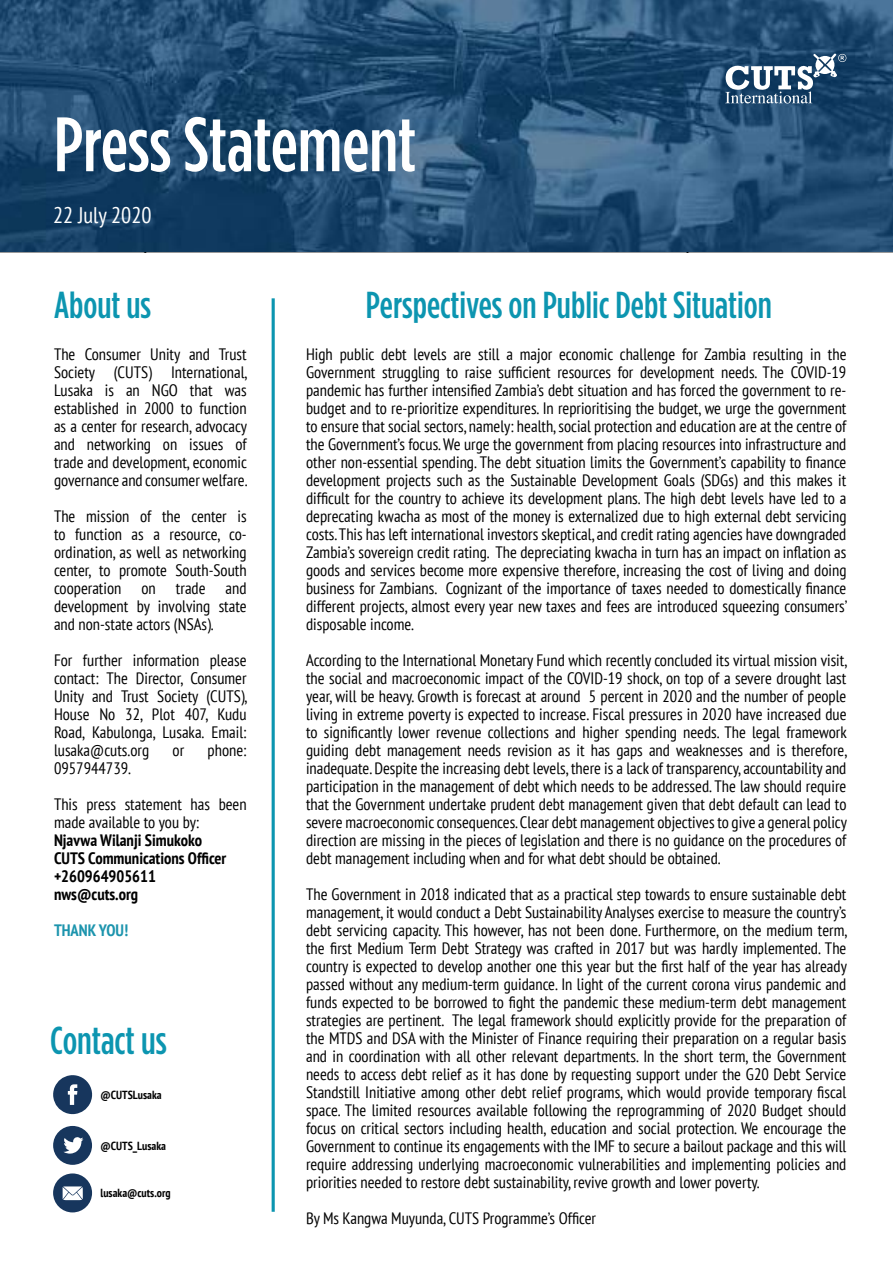
<style>
.page{position:relative;width:893px;height:1263px;background:#fff}
.page>*{position:absolute;margin:0;border:0;box-sizing:border-box;transform-origin:0 0}
.t1{font:500 76.95px "Gotham Condensed";color:#fff}
.t2{font:500 39px "Gotham Condensed";color:#0c95b0}
.t3{font:500 37.5px "Gotham Condensed";color:#0c95b0}
.t4{font:condensed 22.5px "PT Sans";color:#fff}
.t5{font:condensed 16.5px/18px "PT Sans";color:#000;text-align:justify}
.t6{font:700 condensed 16.5px/18px "PT Sans";color:#000}
.t7{font:700 condensed 16.5px "PT Sans";color:#1c94ad}
.t8{font:700 condensed 11.7px "PT Sans";color:#000}
</style>
<div class="page">
<img style="left:0;top:0;width:893px;height:251px">
<hr style="left:272px;top:298px;width:3px;height:914px;background:#0c95b0">
<svg style="left:53px;top:1075px;width:39px;height:39px"></svg>
<svg style="left:53px;top:1126px;width:39px;height:39px"></svg>
<svg style="left:53px;top:1173px;width:39px;height:39px"></svg>
<svg style="left:724px;top:53px;width:122px;height:51px"></svg>
<h1 class="t1" style="left:54px;top:102px;width:364px">Press Statement</h1>
<h3 class="t4" style="left:53px;top:200px;width:100px">22 July 2020</h3>
<h3 class="t3" style="left:54px;top:284px;width:99px">About us</h3>
<h3 class="t3" style="left:366px;top:284px;width:408px">Perspectives on Public Debt Situation</h3>
<p class="t5" style="left:54px;top:345px;width:195px">The Consumer Unity and Trust Society (CUTS) International, Lusaka is an NGO that was established in 2000 to function as a center for research, advocacy and networking on issues of trade and development, economic governance and consumer welfare.</p>
<p class="t5" style="left:54px;top:507px;width:194px">The mission of the center is to function as a resource, co&shy;ordination, as well as networking center, to promote South-South cooperation on trade and development by involving state and non-state actors (NSAs).</p>
<p class="t5" style="left:54px;top:651px;width:195px">For further information please contact: The Director, Consumer Unity and Trust Society (CUTS), House No 32, Plot 407, Kudu Road, Kabulonga, Lusaka. Email: lusaka@cuts.org</p>
<p class="t5" style="left:173px;top:741px;width:13px">or</p>
<p class="t5" style="left:208px;top:741px;width:41px">phone:</p>
<p class="t5" style="left:54px;top:750px;width:194px;line-height:36px">0957944739.<br>This press statement has been</p>
<p class="t5" style="left:54px;top:813px;width:147px">made available to you by:</p>
<p class="t6" style="left:54px;top:831px;width:174px">Njavwa Wilanji Simukoko<br>CUTS Communications Officer +260964905611 nws@cuts.org</p>
<p class="t7" style="left:54px;top:919px;width:76px">THANK YOU!</p>
<h2 class="t2" style="left:50px;top:1018px;width:118px">Contact us</h2>
<p class="t8" style="left:101px;top:1087px;width:63px">@CUTSLusaka</p>
<p class="t8" style="left:101px;top:1138px;width:67px">@CUTS_Lusaka</p>
<p class="t8" style="left:101px;top:1186px;width:72px">lusaka@cuts.org</p>
<p class="t5" style="left:306px;top:345px;width:543px">High public debt levels are still a major economic challenge for Zambia resulting in the Government struggling to raise sufficient resources for development needs. The COVID-19 pandemic has further intensified Zambia’s debt situation and has forced the government to re&shy;budget and to re-prioritize expenditures. In reprioritising the budget, we urge the government to ensure that social sectors, namely: health, social protection and education are at the centre of the Government’s focus. We urge the government from placing resources into infrastructure and other non-essential spending. The debt situation limits the Government’s capability to finance development projects such as the Sustainable Development Goals (SDGs) and this makes it difficult for the country to achieve its development plans. The high debt levels have led to a deprecating kwacha as most of the money is externalized due to high external debt servicing costs. This has left international investors skeptical, and credit rating agencies have downgraded Zambia’s sovereign credit rating. The depreciating kwacha in turn has an impact on inflation as goods and services become more expensive therefore, increasing the cost of living and doing business for Zambians. Cognizant of the importance of taxes needed to domestically finance different projects, almost every year new taxes and fees are introduced squeezing consumers’ disposable income.</p>
<p class="t5" style="left:306px;top:651px;width:543px">According to the International Monetary Fund which recently concluded its virtual mission visit, the social and macroeconomic impact of the COVID-19 shock, on top of a severe drought last year, will be heavy. Growth is forecast at around 5 percent in 2020 and the number of people living in extreme poverty is expected to increase. Fiscal pressures in 2020 have increased due to significantly lower revenue collections and higher spending needs. The legal framework guiding debt management needs revision as it has gaps and weaknesses and is therefore, inadequate. Despite the increasing debt levels, there is a lack of transparency, accountability and participation in the management of debt which needs to be addressed. The law should require that the Government undertake prudent debt management given that debt default can lead to severe macroeconomic consequences. Clear debt management objectives to give a general policy direction are missing in the pieces of legislation and there is no guidance on the procedures of debt management including when and for what debt should be obtained.</p>
<p class="t5" style="left:306px;top:885px;width:543px">The Government in 2018 indicated that as a practical step towards to ensure sustainable debt management, it would conduct a Debt Sustainability Analyses exercise to measure the country’s debt servicing capacity. This however, has not been done. Furthermore, on the medium term, the first Medium Term Debt Strategy was crafted in 2017 but was hardly implemented. The country is expected to develop another one this year but the first half of the year has already passed without any medium-term guidance. In light of the current corona virus pandemic and funds expected to be borrowed to fight the pandemic these medium-term debt management strategies are pertinent. The legal framework should explicitly provide for the preparation of the MTDS and DSA with the Minister of Finance requiring their preparation on a regular basis and in coordination with all other relevant departments. In the short term, the Government needs to access debt relief as it has done by requesting support under the G20 Debt Service Standstill Initiative among other debt relief programs, which would provide temporary fiscal space. The limited resources available following the reprogramming of 2020 Budget should focus on critical sectors including health, education and social protection. We encourage the Government to continue its engagements with the IMF to secure a bailout package and this will require addressing underlying macroeconomic vulnerabilities and implementing policies and priorities needed to restore debt sustainability, revive growth and lower poverty.</p>
<p class="t5" style="left:306px;top:1209px;width:292px">By Ms Kangwa Muyunda, CUTS Programme’s Officer</p>
</div>
